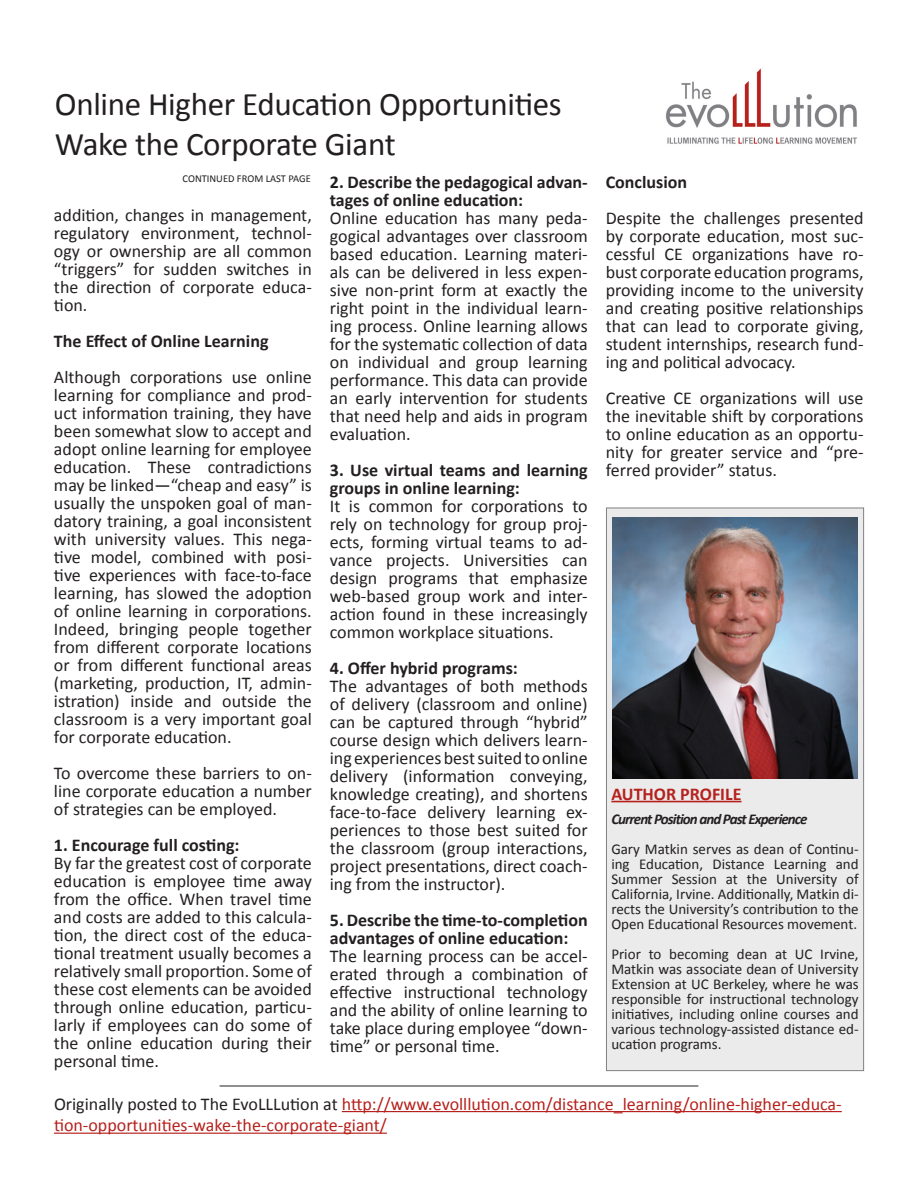
<style>
.page{position:relative;width:918px;height:1188px;background:#fff}
.page>*{position:absolute;margin:0;border:0;box-sizing:border-box;transform-origin:0 0}
.t1{font:33px/39.6px "Calibri";letter-spacing:-.01em;color:#231f20}
.t2{font:18px/18px "Calibri";color:#231f20;text-align:justify}
.t3{font:700 18px/18px "Calibri";color:#231f20}
.t4{font:18px/21.6px "Calibri";color:#b6211d}
.t5{font:700 18px "Calibri";color:#b6211d}
.t6{font:15px/15px "Calibri";color:#231f20;text-align:justify}
.t7{font:italic 700 15px "Calibri";letter-spacing:-.06em;color:#231f20}
.t8{font:10.5px "Calibri";color:#231f20}
.s1{color:#231f20}
</style>
<div class="page">
<img style="left:666px;top:68px;width:191px;height:76px">
<hr style="left:220px;top:1086px;width:478px;height:1px;background:#231f20">
<div style="left:606px;top:508px;width:258px;height:563px;background:#ebebec"></div>
<div style="left:606px;top:508px;width:258px;height:563px;border:1px solid #808083"></div>
<img style="left:613px;top:518px;width:245px;height:261px">
<hr style="left:611px;top:801px;width:130px;height:1px;background:#b6211d">
<hr style="left:342px;top:1111px;width:500px;height:1px;background:#b6211d">
<hr style="left:54px;top:1133px;width:333px;height:1px;background:#b6211d">
<p class="t1" style="left:55px;top:83px;width:509px">Online Higher Education Opportunities<br>Wake the Corporate Giant</p>
<p class="t8" style="left:183px;top:172px;width:130px">CONTINUED FROM LAST PAGE</p>
<p class="t2" style="left:54px;top:205px;width:259px">addition, changes in management, regulatory environment, technol&shy;ogy or ownership are all common “triggers” for sudden switches in the direction of corporate educa&shy;tion.</p>
<p class="t3" style="left:54px;top:331px;width:216px">The Effect of Online Learning</p>
<p class="t2" style="left:54px;top:367px;width:259px">Although corporations use online learning for compliance and prod&shy;uct information training, they have been somewhat slow to accept and adopt online learning for employee education. These contradictions may be linked—“cheap and easy” is usually the unspoken goal of man&shy;datory training, a goal inconsistent with university values. This nega&shy;tive model, combined with posi&shy;tive experiences with face-to-face learning, has slowed the adoption of online learning in corporations.<br>Indeed, bringing people together from different corporate locations or from different functional areas (marketing, production, IT, admin&shy;istration) inside and outside the classroom is a very important goal for corporate education.</p>
<p class="t2" style="left:54px;top:763px;width:259px">To overcome these barriers to on&shy;line corporate education a number of strategies can be employed.</p>
<p class="t3" style="left:54px;top:835px;width:187px">1. Encourage full costing:</p>
<p class="t2" style="left:54px;top:853px;width:259px">By far the greatest cost of corporate education is employee time away from the office. When travel time and costs are added to this calcula&shy;tion, the direct cost of the educa&shy;tional treatment usually becomes a relatively small proportion. Some of these cost elements can be avoided through online education, particu&shy;larly if employees can do some of the online education during their personal time.</p>
<p class="t3" style="left:330px;top:172px;width:259px">2. Describe the pedagogical advan&shy;tages of online education:</p>
<p class="t2" style="left:330px;top:208px;width:259px">Online education has many peda&shy;gogical advantages over classroom based education. Learning materi&shy;als can be delivered in less expen&shy;sive non-print form at exactly the right point in the individual learn&shy;ing process. Online learning allows for the systematic collection of data on individual and group learning performance. This data can provide an early intervention for students that need help and aids in program evaluation.</p>
<p class="t3" style="left:330px;top:460px;width:259px">3. Use virtual teams and learning groups in online learning:</p>
<p class="t2" style="left:330px;top:496px;width:259px">It is common for corporations to rely on technology for group proj&shy;ects, forming virtual teams to ad&shy;vance projects. Universities can design programs that emphasize web-based group work and inter&shy;action found in these increasingly common workplace situations.</p>
<p class="t3" style="left:330px;top:658px;width:189px">4. Offer hybrid programs:</p>
<p class="t2" style="left:330px;top:676px;width:259px">The advantages of both methods of delivery (classroom and online) can be captured through “hybrid” course design which delivers learn&shy;ing experiences best suited to online delivery (information conveying, knowledge creating), and shortens face-to-face delivery learning ex&shy;periences to those best suited for the classroom (group interactions, project presentations, direct coach&shy;ing from the instructor).</p>
<p class="t3" style="left:330px;top:910px;width:259px">5. Describe the time-to-completion advantages of online education:</p>
<p class="t2" style="left:330px;top:946px;width:259px">The learning process can be accel&shy;erated through a combination of effective instructional technology and the ability of online learning to take place during employee “down&shy;time” or personal time.</p>
<p class="t3" style="left:606px;top:172px;width:83px">Conclusion</p>
<p class="t2" style="left:606px;top:208px;width:259px">Despite the challenges presented by corporate education, most suc&shy;cessful CE organizations have ro&shy;bust corporate education programs, providing income to the university and creating positive relationships that can lead to corporate giving, student internships, research fund&shy;ing and political advocacy.</p>
<p class="t2" style="left:606px;top:388px;width:259px">Creative CE organizations will use the inevitable shift by corporations to online education as an opportu&shy;nity for greater service and “pre&shy;ferred provider” status.</p>
<p class="t5" style="left:611px;top:783px;width:132px">AUTHOR PROFILE</p>
<p class="t7" style="left:611px;top:810px;width:198px">Current Position and Past Experience</p>
<p class="t6" style="left:611px;top:841px;width:249px">Gary Matkin serves as dean of Continu&shy;ing Education, Distance Learning and Summer Session at the University of California, Irvine. Additionally, Matkin di&shy;rects the University’s contribution to the Open Educational Resources movement.</p>
<p class="t6" style="left:611px;top:946px;width:249px">Prior to becoming dean at UC Irvine, Matkin was associate dean of University Extension at UC Berkeley, where he was responsible for instructional technology initiatives, including online courses and various technology-assisted distance ed&shy;ucation programs.</p>
<p class="t4" style="left:54px;top:1092px;width:789px"><span class="s1">Originally posted to The EvoLLLution at</span> http://www.evolllution.com/distance_learning/online-higher-educa&shy;tion-opportunities-wake-the-corporate-giant/</p>
</div>
